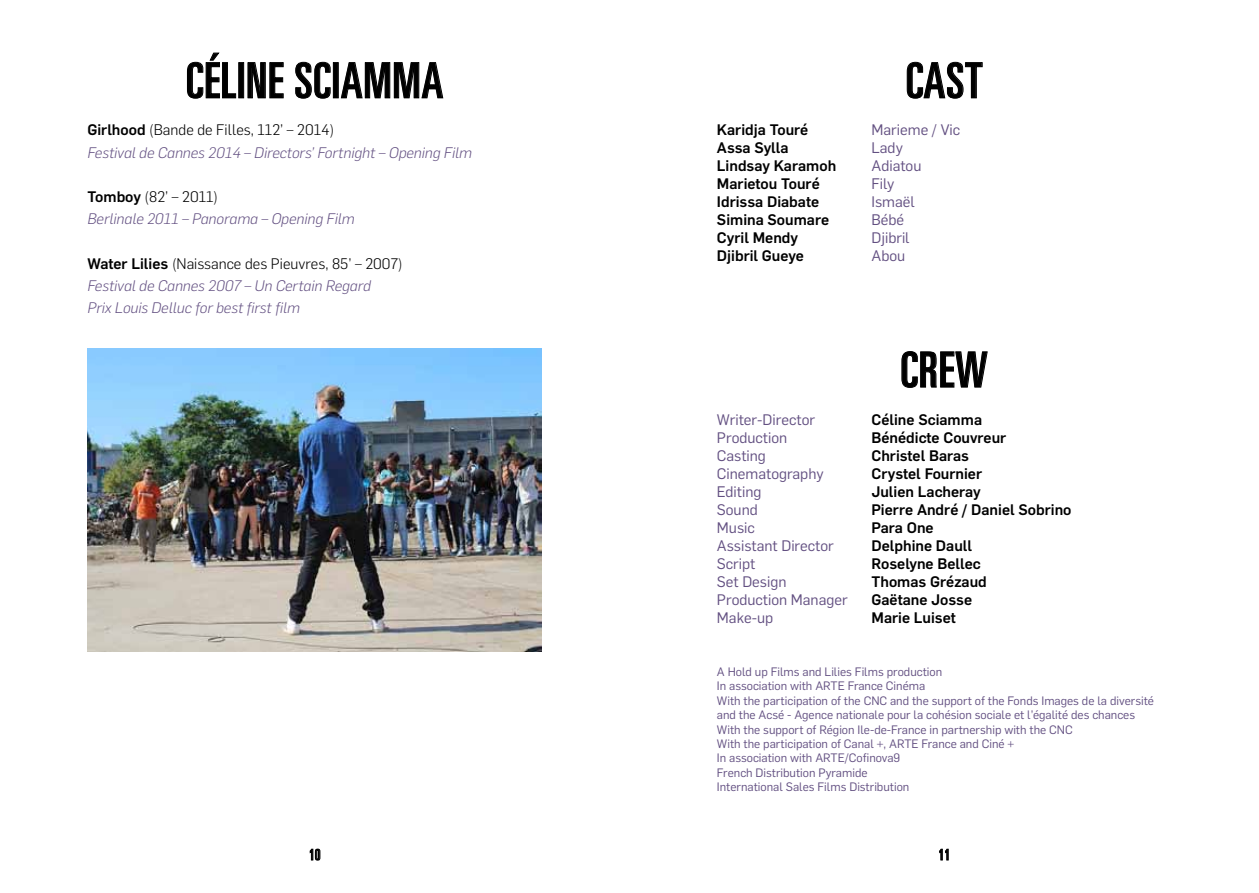
<style>
.page{position:relative;width:1259px;height:893px;background:#fff}
.page>*{position:absolute;margin:0;border:0;box-sizing:border-box;transform-origin:0 0}
.t1{font:ultra-condensed 48.75px "Univers LT";letter-spacing:.02em;color:#000}
.t2{font:500 15px "Flama";color:#000}
.t3{font:italic 300 15px/22.2px "Flama";color:#624f81}
.t4{font:15px "Flama";color:#624f81}
.t5{font:ultra-condensed 15px "Univers LT";color:#000}
.t6{font:12px/14.4px "Flama";color:#624f81}
.s1{font-weight:500;font-style:normal;color:#000}
.s2{font-style:normal;color:#000}
</style>
<div class="page">
<svg style="left:310px;top:849px;width:10px;height:11px"></svg>
<svg style="left:939px;top:849px;width:9px;height:11px"></svg>
<svg style="left:187px;top:52px;width:49px;height:47px"></svg>
<div style="left:238px;top:62px;width:6px;height:36px;border:1px solid #000"></div>
<svg style="left:247px;top:62px;width:37px;height:36px"></svg>
<svg style="left:295px;top:62px;width:36px;height:37px"></svg>
<div style="left:333px;top:62px;width:5px;height:36px;border:1px solid #000"></div>
<svg style="left:341px;top:62px;width:102px;height:37px"></svg>
<svg style="left:906px;top:62px;width:76px;height:37px"></svg>
<svg style="left:901px;top:351px;width:87px;height:37px"></svg>
<img style="left:88px;top:349px;width:454px;height:302px">
<h1 class="t1" style="left:186px;top:53px;width:150px">CÉLINE SCIAMMA</h1>
<p class="t3" style="left:87px;top:118px;width:386px"><span class="s1">Girlhood</span> <span class="s2">(Bande de Filles, 112’ – 2014)<br></span>Festival de Cannes 2014 – Directors’ Fortnight – Opening Film</p>
<p class="t3" style="left:87px;top:185px;width:269px"><span class="s1">Tomboy</span> <span class="s2">(82’ – 2011)<br></span>Berlinale 2011 – Panorama – Opening Film</p>
<p class="t3" style="left:87px;top:252px;width:317px"><span class="s1">Water Lilies</span> <span class="s2">(Naissance des Pieuvres, 85’ – 2007)<br></span>Festival de Cannes 2007 – Un Certain Regard<br>Prix Louis Delluc for best first film</p>
<h1 class="t1" style="left:906px;top:53px;width:59px">CAST</h1>
<p class="t2" style="left:717px;top:119px;width:93px">Karidja Touré</p>
<p class="t4" style="left:871px;top:120px;width:90px">Marieme / Vic</p>
<p class="t2" style="left:717px;top:137px;width:73px">Assa Sylla</p>
<p class="t4" style="left:871px;top:138px;width:33px">Lady</p>
<p class="t2" style="left:717px;top:155px;width:121px">Lindsay Karamoh</p>
<p class="t4" style="left:871px;top:156px;width:51px">Adiatou</p>
<p class="t2" style="left:717px;top:173px;width:104px">Marietou Touré</p>
<p class="t4" style="left:871px;top:174px;width:24px">Fily</p>
<p class="t2" style="left:717px;top:191px;width:104px">Idrissa Diabate</p>
<p class="t4" style="left:871px;top:192px;width:45px">Ismaël</p>
<p class="t2" style="left:717px;top:209px;width:114px">Simina Soumare</p>
<p class="t4" style="left:871px;top:210px;width:34px">Bébé</p>
<p class="t2" style="left:717px;top:227px;width:83px">Cyril Mendy</p>
<p class="t4" style="left:871px;top:228px;width:40px">Djibril</p>
<p class="t2" style="left:717px;top:245px;width:89px">Djibril Gueye</p>
<p class="t4" style="left:871px;top:246px;width:35px">Abou</p>
<h1 class="t1" style="left:900px;top:342px;width:89px">CREW</h1>
<p class="t4" style="left:717px;top:409px;width:100px">Writer-Director</p>
<p class="t2" style="left:871px;top:409px;width:112px">Céline Sciamma</p>
<p class="t4" style="left:717px;top:427px;width:72px">Production</p>
<p class="t2" style="left:871px;top:427px;width:136px">Bénédicte Couvreur</p>
<p class="t4" style="left:717px;top:445px;width:50px">Casting</p>
<p class="t2" style="left:871px;top:445px;width:99px">Christel Baras</p>
<p class="t4" style="left:717px;top:463px;width:108px">Cinematography</p>
<p class="t2" style="left:871px;top:463px;width:112px">Crystel Fournier</p>
<p class="t4" style="left:717px;top:481px;width:46px">Editing</p>
<p class="t2" style="left:871px;top:481px;width:111px">Julien Lacheray</p>
<p class="t4" style="left:717px;top:499px;width:42px">Sound</p>
<p class="t2" style="left:871px;top:499px;width:201px">Pierre André / Daniel Sobrino</p>
<p class="t4" style="left:717px;top:517px;width:39px">Music</p>
<p class="t2" style="left:871px;top:517px;width:64px">Para One</p>
<p class="t4" style="left:717px;top:535px;width:118px">Assistant Director</p>
<p class="t2" style="left:871px;top:535px;width:102px">Delphine Daull</p>
<p class="t4" style="left:717px;top:553px;width:40px">Script</p>
<p class="t2" style="left:871px;top:553px;width:111px">Roselyne Bellec</p>
<p class="t4" style="left:717px;top:571px;width:71px">Set Design</p>
<p class="t2" style="left:871px;top:571px;width:117px">Thomas Grézaud</p>
<p class="t4" style="left:717px;top:589px;width:132px">Production Manager</p>
<p class="t2" style="left:871px;top:589px;width:102px">Gaëtane Josse</p>
<p class="t4" style="left:717px;top:607px;width:58px">Make-up</p>
<p class="t2" style="left:871px;top:607px;width:86px">Marie Luiset</p>
<p class="t6" style="left:717px;top:664px;width:438px">A Hold up Films and Lilies Films production<br>In association with ARTE France Cinéma<br>With the participation of the CNC and the support of the Fonds Images de la diversité and the Acsé - Agence nationale pour la cohésion sociale et l’égalité des chances With the support of Région Ile-de-France in partnership with the CNC<br>With the participation of Canal +, ARTE France and Ciné +<br>In association with ARTE/Cofinova9<br>French Distribution Pyramide<br>International Sales Films Distribution</p>
<p class="t5" style="left:309px;top:846px;width:13px">10</p>
<p class="t5" style="left:938px;top:846px;width:13px">11</p>
</div>
